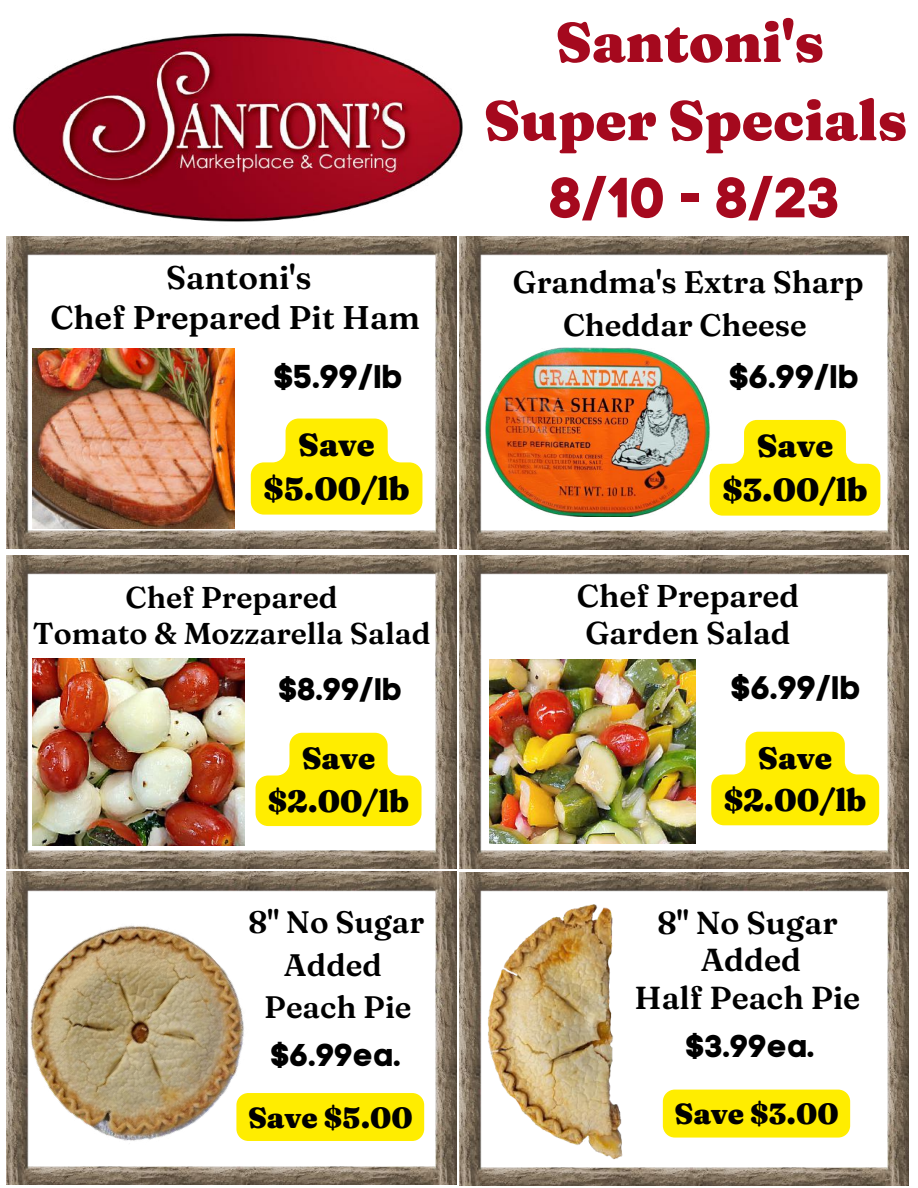
<style>
.page{position:relative;width:918px;height:1188px;background:#fff}
.page>*{position:absolute;margin:0;border:0;box-sizing:border-box;transform-origin:0 0}
.t1{font:900 56.1px/78.3px "Fraunces 9 pt";color:#a5091e;text-align:center}
.t2{font:56.1px "Code Pro Bold LC";color:#a5091e}
.t3{font:600 32.7px/40.2px "Fraunces 9 pt";color:#000;text-align:center}
.t4{font:32.55px "Code Pro Bold LC";color:#000}
.t5{font:900 31.95px/43.8px "Fraunces 9 pt";color:#000;text-align:center}
.t6{font:600 31.8px/37.7px "Fraunces 9 pt";color:#000;text-align:center}
.t7{font:600 31.5px/37px "Fraunces 9 pt";color:#000}
.t8{font:31.5px "Code Pro Bold LC";color:#000}
.t9{font:31.35px "Code Pro Bold LC";color:#000}
.t10{font:600 31.05px/42.8px "Fraunces 9 pt";color:#000;text-align:center}
.t11{font:900 31.05px/42.8px "Fraunces 9 pt";color:#000;text-align:center}
.t12{font:31.05px "Code Pro Bold LC";color:#000}
.t13{font:900 30.75px/42.8px "Fraunces 9 pt";color:#000;text-align:center}
.t14{font:600 30.15px/36px "Fraunces 9 pt";color:#000;text-align:center}
.t15{font:900 29.1px "Fraunces 9 pt";color:#000}
</style>
<div class="page">
<img style="left:7px;top:556px;width:450px;height:312px">
<img style="left:12px;top:33px;width:451px;height:189px">
<img style="left:7px;top:236px;width:450px;height:313px">
<img style="left:32px;top:349px;width:203px;height:180px">
<img style="left:459px;top:236px;width:450px;height:313px">
<img style="left:480px;top:344px;width:238px;height:172px">
<img style="left:32px;top:659px;width:213px;height:187px">
<img style="left:459px;top:556px;width:450px;height:312px">
<img style="left:489px;top:659px;width:206px;height:185px">
<img style="left:7px;top:872px;width:450px;height:313px">
<img style="left:6px;top:875px;width:289px;height:310px">
<img style="left:459px;top:873px;width:450px;height:312px">
<img style="left:480px;top:898px;width:147px;height:265px">
<svg style="left:711px;top:732px;width:168px;height:93px"></svg>
<svg style="left:256px;top:733px;width:166px;height:93px"></svg>
<svg style="left:251px;top:419px;width:171px;height:96px"></svg>
<svg style="left:710px;top:420px;width:170px;height:96px"></svg>
<div style="left:236px;top:1093px;width:188px;height:48px;background:#ffed00;border-radius:12px"></div>
<div style="left:663px;top:1090px;width:187px;height:48px;background:#ffed00;border-radius:12px"></div>
<p class="t3" style="left:50px;top:257px;width:371px">Santoni's<br>Chef Prepared Pit Ham</p>
<p class="t4" style="left:275px;top:357px;width:130px">$5.99/lb</p>
<h1 class="t1" style="left:484px;top:3px;width:425px">Santoni's<br>Super Specials</h1>
<h1 class="t2" style="left:550px;top:164px;width:292px">8/10 - 8/23</h1>
<p class="t10" style="left:513px;top:260px;width:352px;line-height:43.3px">Grandma's Extra Sharp<br>Cheddar Cheese</p>
<p class="t4" style="left:730px;top:357px;width:131px">$6.99/lb</p>
<p class="t5" style="left:264px;top:423px;width:147px">Save $5.00/lb</p>
<p class="t5" style="left:722px;top:424px;width:147px">Save $3.00/lb</p>
<p class="t14" style="left:33px;top:579px;width:399px">Chef Prepared<br>Tomato &amp; Mozzarella Salad</p>
<p class="t12" style="left:279px;top:671px;width:124px">$8.99/lb</p>
<p class="t13" style="left:268px;top:737px;width:143px">Save $2.00/lb</p>
<p class="t10" style="left:248px;top:900px;width:178px">8" No Sugar<br>Added<br>Peach Pie</p>
<p class="t7" style="left:577px;top:577px;width:224px">Chef Prepared<br>Garden Salad</p>
<p class="t4" style="left:732px;top:668px;width:130px">$6.99/lb</p>
<p class="t11" style="left:724px;top:736px;width:144px">Save $2.00/lb</p>
<p class="t6" style="left:635px;top:903px;width:227px">8" No Sugar<br>Added<br>Half Peach Pie</p>
<p class="t8" style="left:271px;top:1036px;width:132px">$6.99ea.</p>
<p class="t9" style="left:686px;top:1027px;width:130px">$3.99ea.</p>
<p class="t15" style="left:675px;top:1096px;width:166px">Save $3.00</p>
<p class="t15" style="left:248px;top:1099px;width:166px">Save $5.00</p>
</div>
